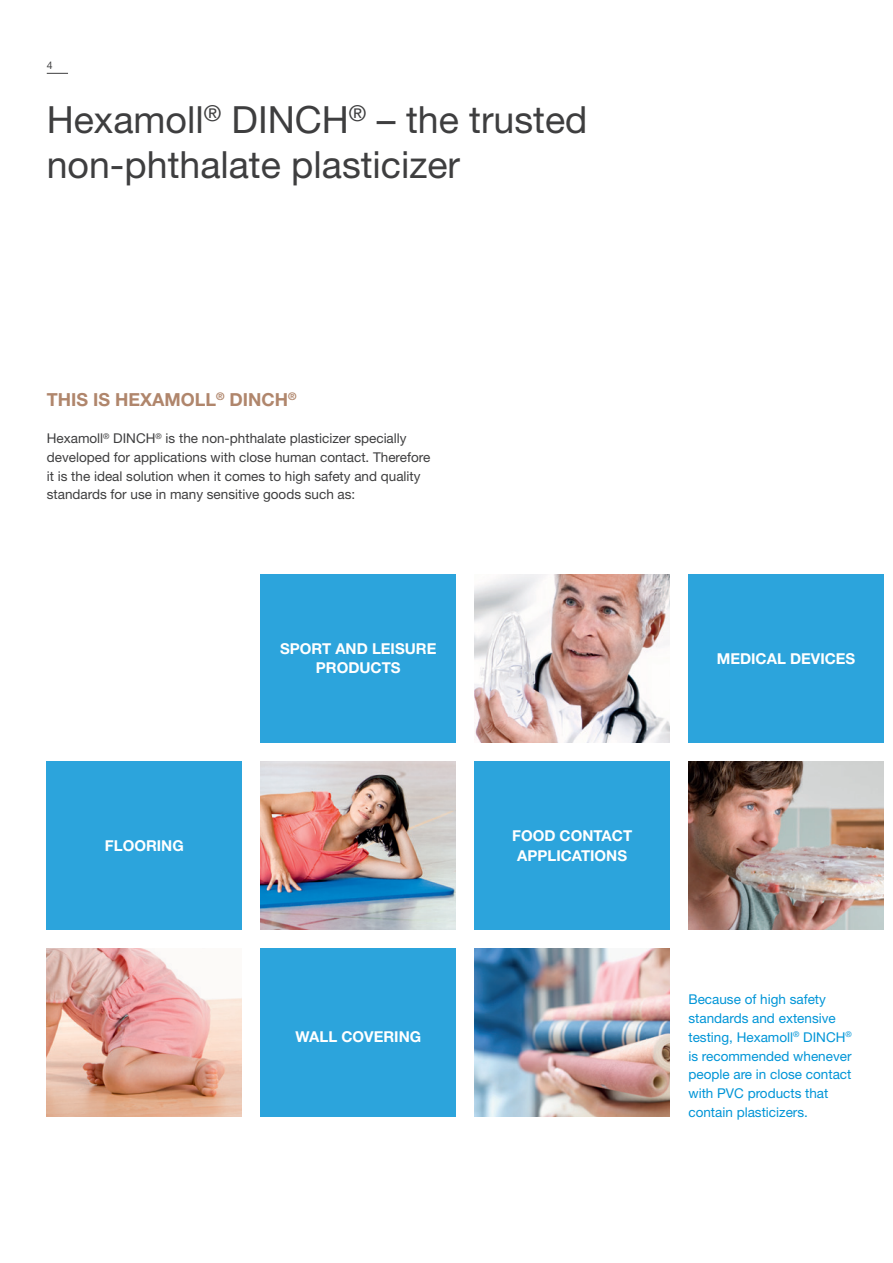
<style>
.page{position:relative;width:893px;height:1263px;background:#fff}
.page>*{position:absolute;margin:0;border:0;box-sizing:border-box;transform-origin:0 0}
.t1{font:37.5px/45px "Helvetica Neue LT Std";color:#3e3e3f}
.t2{font:700 18px "Helvetica Neue LT Std";color:#b0866c}
.t3{font:700 15px/19.5px "Helvetica Neue LT Std";color:#fff;text-align:center}
.t4{font:13.5px/18.8px "Helvetica Neue LT Std";color:#3e3e3f}
.t5{font:13.5px/18.8px "Helvetica Neue LT Std";color:#0195d7}
.t6{font:10.5px "Helvetica Neue LT Std";color:#3e3e3f}
</style>
<div class="page">
<svg style="left:47px;top:73px;width:21px;height:1px"></svg>
<div style="left:261px;top:948px;width:195px;height:169px;background:#2ca4dc"></div>
<div style="left:47px;top:761px;width:195px;height:168px;background:#2ca4dc"></div>
<div style="left:475px;top:761px;width:195px;height:168px;background:#2ca4dc"></div>
<img style="left:475px;top:574px;width:195px;height:168px">
<div style="left:688px;top:574px;width:196px;height:168px;background:#2ca4dc"></div>
<img style="left:261px;top:761px;width:195px;height:168px">
<img style="left:475px;top:948px;width:195px;height:169px">
<img style="left:47px;top:1051px;width:195px;height:66px">
<img style="left:688px;top:761px;width:196px;height:168px">
<div style="left:261px;top:574px;width:195px;height:168px;background:#2ca4dc"></div>
<svg style="left:47px;top:948px;width:195px;height:103px"></svg>
<p class="t6" style="left:47px;top:59px;width:7px">4</p>
<h1 class="t1" style="left:47px;top:97px;width:542px">Hexamoll<sup>®</sup> DINCH<sup>®</sup> – the trusted non-phthalate plasticizer</h1>
<h2 class="t2" style="left:47px;top:388px;width:251px">THIS IS HEXAMOLL<sup>®</sup> DINCH<sup>®</sup></h2>
<p class="t4" style="left:47px;top:429px;width:385px">Hexamoll<sup>®</sup> DINCH<sup>®</sup> is the non-phthalate plasticizer specially developed for applications with close human contact. Therefore it is the ideal solution when it comes to high safety and quality standards for use in many sensitive goods such as:</p>
<p class="t3" style="left:280px;top:638px;width:158px">SPORT AND LEISURE<br>PRODUCTS</p>
<p class="t3" style="left:717px;top:648px;width:140px">MEDICAL DEVICES</p>
<p class="t3" style="left:105px;top:835px;width:80px">FLOORING</p>
<p class="t3" style="left:512px;top:825px;width:122px">FOOD CONTACT<br>APPLICATIONS</p>
<p class="t3" style="left:295px;top:1026px;width:127px">WALL COVERING</p>
<p class="t5" style="left:688px;top:990px;width:165px">Because of high safety standards and extensive testing, Hexamoll<sup>®</sup> DINCH<sup>® </sup>is recommended whenever people are in close contact with PVC products that contain plasticizers.</p>
</div>
